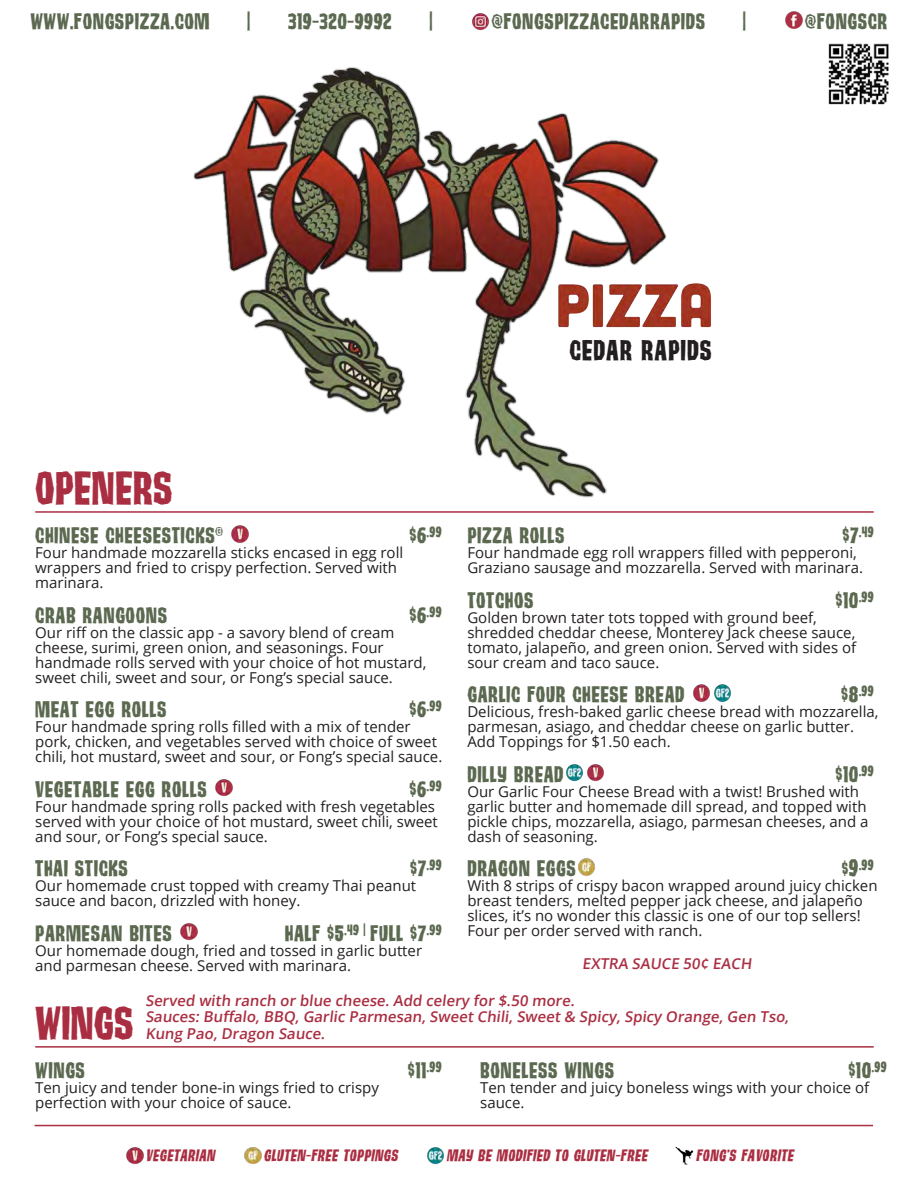
<style>
.page{position:relative;width:918px;height:1188px;background:#fff}
.page>*{position:absolute;margin:0;border:0;box-sizing:border-box;transform-origin:0 0}
.t1{font:46.5px "Tiki Island";color:#aa2e42}
.t2{font:28.5px "Tiki Island";letter-spacing:.03em;color:#231f20}
.t3{font:22.5px "Tiki Island";letter-spacing:.025em;color:#5c6951}
.t4{font:italic 16.5px "Tiki Island";color:#aa2e42}
.t5{font:15px/15px "Open Sans";color:#231f20}
.t6{font:600 15px/16.5px "Open Sans";color:#aa2e42}
.t7{font:15px "Tiki Island";letter-spacing:.025em;color:#5c6951}
.s1{font-size:24px}
.s2{font-size:22.5px}
</style>
<div class="page">
<img style="left:215px;top:779px;width:18px;height:18px">
<img style="left:180px;top:923px;width:18px;height:18px">
<img style="left:693px;top:684px;width:38px;height:18px">
<img style="left:566px;top:764px;width:38px;height:18px">
<img style="left:578px;top:858px;width:17px;height:18px">
<img style="left:193px;top:67px;width:518px;height:476px">
<hr style="left:35px;top:511px;width:839px;height:2px;background:#aa2e42">
<img style="left:126px;top:1147px;width:18px;height:18px">
<img style="left:244px;top:1147px;width:18px;height:18px">
<img style="left:427px;top:1147px;width:17px;height:18px">
<img style="left:675px;top:1146px;width:19px;height:19px">
<hr style="left:35px;top:1125px;width:838px;height:1px;background:#aa2e42">
<img style="left:472px;top:13px;width:17px;height:18px">
<img style="left:785px;top:11px;width:18px;height:18px">
<img style="left:828px;top:43px;width:61px;height:62px">
<hr style="left:35px;top:1046px;width:839px;height:2px;background:#aa2e42">
<p class="t3" style="left:30px;top:7px;width:181px">WWW.FONGSPIZZA.COM</p>
<p class="t3" style="left:247px;top:7px;width:5px">|</p>
<p class="t3" style="left:288px;top:7px;width:105px">319-320-9992</p>
<p class="t3" style="left:429px;top:7px;width:5px">|</p>
<p class="t3" style="left:491px;top:7px;width:215px">@FONGSPIZZACEDARRAPIDS</p>
<p class="t3" style="left:743px;top:7px;width:5px">|</p>
<p class="t3" style="left:805px;top:7px;width:84px">@FONGSCR</p>
<p class="t2" style="left:569px;top:333px;width:144px">CEDAR RAPIDS</p>
<p class="t1" style="left:35px;top:460px;width:139px">OPENERS</p>
<p class="t3" style="left:35px;top:522px;width:189px">CHINESE CHEESESTICKS©</p>
<p class="t7" style="left:409px;top:523px;width:34px"><span class="s1">$</span><span class="s2">6</span>.99</p>
<p class="t5" style="left:35px;top:545px;width:370px">Four handmade mozzarella sticks encased in egg roll wrappers and fried to crispy perfection. Served with marinara.</p>
<p class="t3" style="left:35px;top:601px;width:133px">CRAB RANGOONS</p>
<p class="t7" style="left:409px;top:602px;width:34px"><span class="s1">$</span><span class="s2">6</span>.99</p>
<p class="t5" style="left:35px;top:624px;width:393px">Our riff on the classic app - a savory blend of cream cheese, surimi, green onion, and seasonings. Four handmade rolls served with your choice of hot mustard, sweet chili, sweet and sour, or Fong’s special sauce.</p>
<p class="t3" style="left:35px;top:696px;width:133px">MEAT EGG ROLLS</p>
<p class="t7" style="left:409px;top:697px;width:34px"><span class="s1">$</span><span class="s2">6</span>.99</p>
<p class="t5" style="left:35px;top:719px;width:409px">Four handmade spring rolls filled with a mix of tender pork, chicken, and vegetables served with choice of sweet chili, hot mustard, sweet and sour, or Fong’s special sauce.</p>
<p class="t3" style="left:35px;top:775px;width:173px">VEGETABLE EGG ROLLS</p>
<p class="t7" style="left:409px;top:776px;width:34px"><span class="s1">$</span><span class="s2">6</span>.99</p>
<p class="t5" style="left:35px;top:798px;width:404px">Four handmade spring rolls packed with fresh vegetables served with your choice of hot mustard, sweet chili, sweet and sour, or Fong’s special sauce.</p>
<p class="t3" style="left:35px;top:855px;width:94px">THAI STICKS</p>
<p class="t7" style="left:410px;top:856px;width:33px"><span class="s1">$</span><span class="s2">7</span>.99</p>
<p class="t5" style="left:35px;top:878px;width:382px">Our homemade crust topped with creamy Thai peanut sauce and bacon, drizzled with honey.</p>
<p class="t3" style="left:35px;top:919px;width:138px">PARMESAN BITES</p>
<p class="t3" style="left:285px;top:919px;width:158px">HALF <span class="s1">$</span>5<sup>.49</sup> <sup>|</sup> FULL <span class="s1">$</span>7<sup>.99</sup></p>
<p class="t5" style="left:35px;top:942px;width:388px">Our homemade dough, fried and tossed in garlic butter and parmesan cheese. Served with marinara.</p>
<p class="t3" style="left:467px;top:522px;width:99px">PIZZA ROLLS</p>
<p class="t7" style="left:843px;top:523px;width:33px"><span class="s1">$</span><span class="s2">7</span>.49</p>
<p class="t5" style="left:467px;top:545px;width:397px">Four handmade egg roll wrappers filled with pepperoni,<br>Graziano sausage and mozzarella. Served with marinara.</p>
<p class="t3" style="left:467px;top:586px;width:68px">TOTCHOS</p>
<p class="t7" style="left:836px;top:587px;width:40px"><span class="s1">$</span><span class="s2">10</span>.99</p>
<p class="t5" style="left:467px;top:609px;width:390px">Golden brown tater tots topped with ground beef, shredded cheddar cheese, Monterey Jack cheese sauce, tomato, jalapeño, and green onion. Served with sides of sour cream and taco sauce.</p>
<p class="t3" style="left:467px;top:681px;width:219px">GARLIC FOUR CHEESE BREAD</p>
<p class="t7" style="left:841px;top:682px;width:34px"><span class="s1">$</span><span class="s2">8</span>.99</p>
<p class="t5" style="left:467px;top:704px;width:413px">Delicious, fresh-baked garlic cheese bread with mozzarella, parmesan, asiago, and cheddar cheese on garlic butter.<br>Add Toppings for $1.50 each.</p>
<p class="t3" style="left:467px;top:760px;width:98px">DILLY BREAD</p>
<p class="t7" style="left:836px;top:761px;width:40px"><span class="s1">$</span><span class="s2">10</span>.99</p>
<p class="t5" style="left:467px;top:783px;width:403px">Our Garlic Four Cheese Bread with a twist! Brushed with garlic butter and homemade dill spread, and topped with pickle chips, mozzarella, asiago, parmesan cheeses, and a dash of seasoning.</p>
<p class="t3" style="left:467px;top:855px;width:110px">DRAGON EGGS</p>
<p class="t7" style="left:842px;top:856px;width:34px"><span class="s2">$</span><span class="s1">9</span>.99</p>
<p class="t5" style="left:467px;top:878px;width:412px">With 8 strips of crispy bacon wrapped around juicy chicken breast tenders, melted pepper jack cheese, and jalapeño slices, it’s no wonder this classic is one of our top sellers!<br>Four per order served with ranch.</p>
<p class="t6" style="left:582px;top:955px;width:173px">EXTRA SAUCE 50¢ EACH</p>
<p class="t1" style="left:35px;top:994px;width:100px">WINGS</p>
<p class="t6" style="left:145px;top:992px;width:433px">Served with ranch or blue cheese. Add celery for $.50 more.</p>
<p class="t6" style="left:145px;top:1008px;width:647px">Sauces: Buffalo, BBQ, Garlic Parmesan, Sweet Chili, Sweet &amp; Spicy, Spicy Orange, Gen Tso,<br>Kung Pao, Dragon Sauce.</p>
<p class="t3" style="left:35px;top:1057px;width:51px">WINGS</p>
<p class="t7" style="left:408px;top:1058px;width:35px"><span class="s1">$</span><span class="s2">11</span>.99</p>
<p class="t5" style="left:35px;top:1080px;width:345px">Ten juicy and tender bone-in wings fried to crispy perfection with your choice of sauce.</p>
<p class="t3" style="left:480px;top:1057px;width:136px">BONELESS WINGS</p>
<p class="t7" style="left:848px;top:1058px;width:40px"><span class="s1">$</span><span class="s2">10</span>.99</p>
<p class="t5" style="left:480px;top:1080px;width:391px">Ten tender and juicy boneless wings with your choice of sauce.</p>
<p class="t4" style="left:146px;top:1146px;width:74px">VEGETARIAN</p>
<p class="t4" style="left:264px;top:1146px;width:139px">GLUTEN-FREE TOPPINGS</p>
<p class="t4" style="left:446px;top:1146px;width:205px">MAY BE MODIFIED TO GLUTEN-FREE</p>
<p class="t4" style="left:696px;top:1146px;width:102px">FONG’S FAVORITE</p>
</div>
